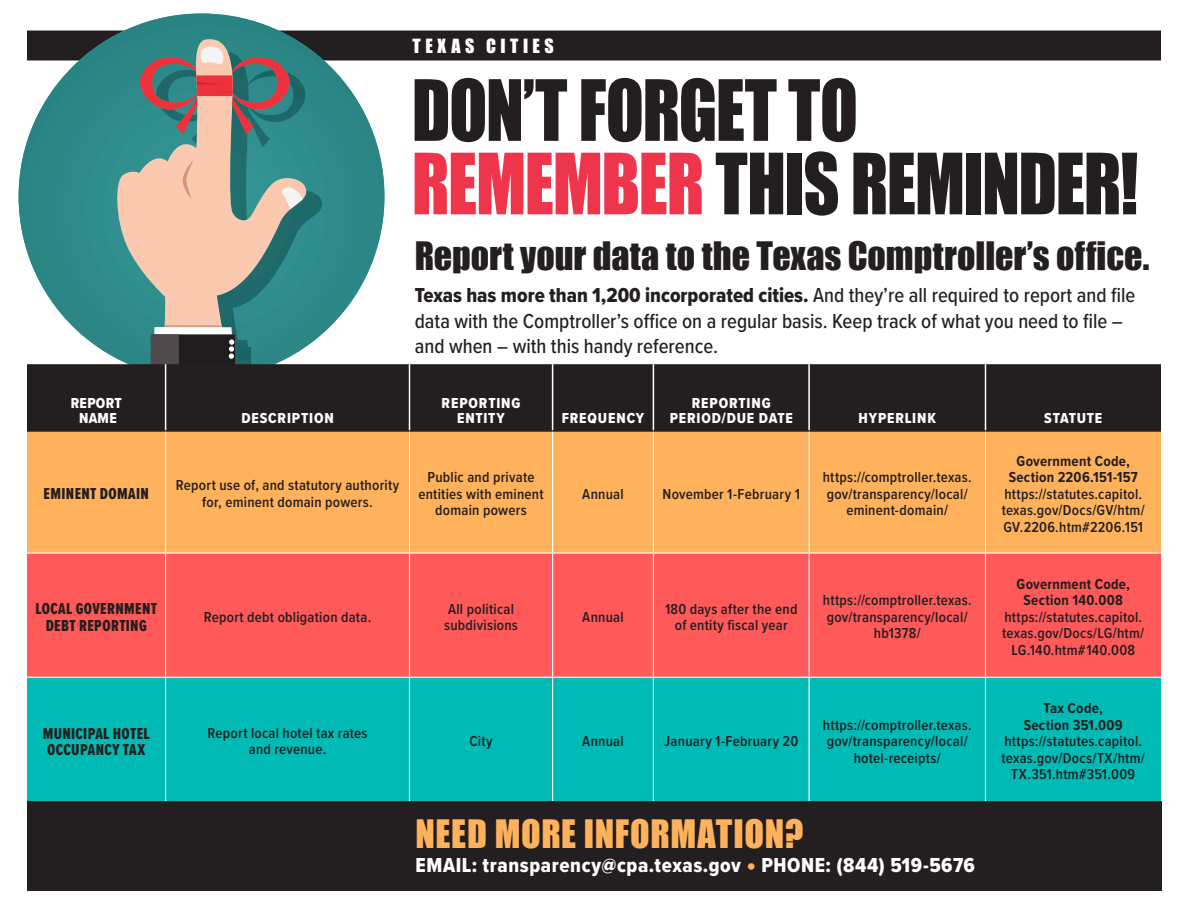
<style>
.page{position:relative;width:1188px;height:918px;background:#fff}
.page>*{position:absolute;margin:0;border:0;box-sizing:border-box;transform-origin:0 0}
.t1{font:78px/73.5px "Impact";letter-spacing:-.02em;color:#231f20;scale:.9 1}
.t2{font:36px "Impact";color:#231f20}
.t3{font:36px "Impact";letter-spacing:.015em;color:#ffb25b}
.t4{font:500 21px/25.2px "Proxima Nova Cond";color:#231f20}
.t5{font:21px "Proxima Nova Cond Extrabld";letter-spacing:.025em;color:#fff}
.table_Header{font:18px "Impact";letter-spacing:.25em;color:#fff}
.t6{font:16.5px/16.5px "Proxima Nova Ex Cn Extrabld";letter-spacing:.025em;color:#231f20;text-align:center}
.t7{font:600 15px/16.5px "Proxima Nova Cond";letter-spacing:.015em;color:#231f20;text-align:center}
.t8{font:15px/15.8px "Proxima Nova Cond Extrabld";letter-spacing:.055em;color:#fff;text-align:center}
.t9{font:15px/15.8px "Proxima Nova Cond Extrabld";letter-spacing:.02em;color:#fff;text-align:center}
.s1{color:#ee354b}
.s2{font-family:"Proxima Nova Cond Extrabld";font-weight:400}
.s3{font-size:27px;color:#ffb25b}
.s4{font-weight:700}
</style>
<div class="page">
<div style="left:27px;top:31px;width:1134px;height:30px;background:#231f20"></div>
<img style="left:35px;top:34px;width:82px;height:87px">
<img style="left:117px;top:14px;width:195px;height:36px">
<img style="left:307px;top:50px;width:25px;height:17px">
<img style="left:307px;top:67px;width:77px;height:125px">
<img style="left:19px;top:121px;width:95px;height:213px">
<img style="left:117px;top:354px;width:17px;height:10px">
<img style="left:307px;top:192px;width:77px;height:154px">
<img style="left:277px;top:354px;width:18px;height:9px">
<img style="left:134px;top:354px;width:17px;height:10px">
<img style="left:260px;top:354px;width:17px;height:10px">
<img style="left:251px;top:354px;width:9px;height:10px">
<img style="left:81px;top:334px;width:36px;height:25px">
<img style="left:307px;top:191px;width:16px;height:38px">
<img style="left:236px;top:354px;width:15px;height:10px">
<svg style="left:114px;top:38px;width:193px;height:316px;background:#86a397"></svg>
<svg style="left:279px;top:185px;width:23px;height:24px"></svg>
<svg style="left:183px;top:160px;width:10px;height:39px"></svg>
<svg style="left:151px;top:325px;width:85px;height:39px"></svg>
<svg style="left:140px;top:43px;width:149px;height:101px;background:#777f7d"></svg>
<div style="left:27px;top:364px;width:1134px;height:66px;background:#231f20"></div>
<div style="left:27px;top:432px;width:1134px;height:121px;background:#ffb25b"></div>
<div style="left:27px;top:554px;width:1134px;height:123px;background:#ff5959"></div>
<div style="left:27px;top:678px;width:1134px;height:123px;background:#00bbb5"></div>
<hr style="left:27px;top:430px;width:139px;height:2px;background:#231f20">
<hr style="left:166px;top:430px;width:244px;height:2px;background:#231f20">
<hr style="left:410px;top:430px;width:143px;height:2px;background:#231f20">
<hr style="left:553px;top:430px;width:100px;height:2px;background:#231f20">
<hr style="left:653px;top:430px;width:156px;height:2px;background:#231f20">
<hr style="left:809px;top:430px;width:177px;height:2px;background:#231f20">
<hr style="left:986px;top:430px;width:175px;height:2px;background:#231f20">
<hr style="left:808px;top:364px;width:2px;height:66px;background:#fff">
<hr style="left:985px;top:364px;width:1px;height:66px;background:#fff">
<hr style="left:165px;top:364px;width:1px;height:66px;background:#fff">
<hr style="left:409px;top:364px;width:1px;height:66px;background:#fff">
<hr style="left:552px;top:364px;width:1px;height:66px;background:#fff">
<hr style="left:653px;top:364px;width:1px;height:66px;background:#fff">
<hr style="left:165px;top:432px;width:1px;height:121px;background:#fff">
<hr style="left:409px;top:432px;width:1px;height:121px;background:#fff">
<hr style="left:552px;top:432px;width:1px;height:121px;background:#fff">
<hr style="left:653px;top:432px;width:1px;height:121px;background:#fff">
<hr style="left:809px;top:432px;width:1px;height:121px;background:#fff">
<hr style="left:985px;top:432px;width:1px;height:121px;background:#fff">
<hr style="left:165px;top:554px;width:1px;height:123px;background:#fff">
<hr style="left:409px;top:554px;width:1px;height:123px;background:#fff">
<hr style="left:552px;top:554px;width:1px;height:123px;background:#fff">
<hr style="left:653px;top:554px;width:1px;height:123px;background:#fff">
<hr style="left:809px;top:554px;width:1px;height:123px;background:#fff">
<hr style="left:985px;top:554px;width:1px;height:123px;background:#fff">
<hr style="left:165px;top:678px;width:1px;height:124px;background:#fff">
<hr style="left:409px;top:678px;width:1px;height:124px;background:#fff">
<hr style="left:552px;top:678px;width:1px;height:124px;background:#fff">
<hr style="left:653px;top:678px;width:1px;height:124px;background:#fff">
<hr style="left:809px;top:678px;width:1px;height:124px;background:#fff">
<hr style="left:985px;top:678px;width:1px;height:124px;background:#fff">
<div style="left:27px;top:801px;width:1135px;height:90px;background:#231f20"></div>
<p class="t9" style="left:71px;top:395px;width:53px">REPORT<br>NAME</p>
<p class="t8" style="left:241px;top:410px;width:94px">DESCRIPTION</p>
<p class="table_Header" style="left:413px;top:32px;width:143px">TEXAS CITIES</p>
<h1 class="t1" style="left:412px;top:71px;width:809px">DON’T FORGET TO<br><span class="s1">REMEMBER</span> THIS REMINDER!</h1>
<h2 class="t2" style="left:415px;top:228px;width:736px">Report your data to the Texas Comptroller’s office.</h2>
<p class="t4" style="left:415px;top:282px;width:722px"><span class="s2">Texas has more than 1,200 incorporated cities.</span> And they’re all required to report and file data with the Comptroller’s office on a regular basis. Keep track of what you need to file – and when – with this handy reference.</p>
<p class="t8" style="left:442px;top:395px;width:80px">REPORTING<br>ENTITY</p>
<p class="t8" style="left:562px;top:410px;width:84px">FREQUENCY</p>
<p class="t8" style="left:670px;top:395px;width:125px">REPORTING<br>PERIOD/DUE DATE</p>
<p class="t8" style="left:858px;top:410px;width:79px">HYPERLINK</p>
<p class="t8" style="left:1044px;top:410px;width:60px">STATUTE</p>
<p class="t6" style="left:44px;top:485px;width:107px">EMINENT DOMAIN</p>
<p class="t7" style="left:176px;top:477px;width:225px">Report use of, and statutory authority for, eminent domain powers.</p>
<p class="t7" style="left:418px;top:469px;width:127px">Public and private entities with eminent domain powers</p>
<p class="t7" style="left:582px;top:485px;width:43px">Annual</p>
<p class="t7" style="left:663px;top:485px;width:139px">November 1-February 1</p>
<p class="t7" style="left:823px;top:469px;width:150px">https://comptroller.texas. gov/transparency/local/ eminent-domain/</p>
<p class="t6" style="left:35px;top:600px;width:123px">LOCAL GOVERNMENT<br>DEBT REPORTING</p>
<p class="t7" style="left:204px;top:608px;width:169px">Report debt obligation data.</p>
<p class="t7" style="left:444px;top:600px;width:75px;text-align:left">All political subdivisions</p>
<p class="t7" style="left:582px;top:608px;width:43px">Annual</p>
<p class="t7" style="left:665px;top:600px;width:134px">180 days after the end of entity fiscal year</p>
<p class="t7" style="left:823px;top:592px;width:150px">https://comptroller.texas. gov/transparency/local/ hb1378/</p>
<p class="t6" style="left:43px;top:725px;width:109px;text-align:left">MUNICIPAL HOTEL<br>OCCUPANCY TAX</p>
<p class="t7" style="left:207px;top:724px;width:162px">Report local hotel tax rates and revenue.</p>
<p class="t7" style="left:469px;top:733px;width:25px">City</p>
<p class="t7" style="left:582px;top:733px;width:43px">Annual</p>
<p class="t7" style="left:664px;top:733px;width:135px">January 1-February 20</p>
<p class="t7" style="left:823px;top:716px;width:150px">https://comptroller.texas. gov/transparency/local/ hotel-receipts/</p>
<h3 class="t3" style="left:416px;top:806px;width:389px">NEED MORE INFORMATION?</h3>
<p class="t5" style="left:416px;top:850px;width:561px">EMAIL: transparency@cpa.texas.gov <span class="s3">•</span> PHONE: (844) 519-5676</p>
<p class="t7" style="left:1002px;top:452px;width:145px"><span class="s4">Government Code,<br>Section 2206.151-157 </span>https://statutes.capitol. texas.gov/Docs/GV/htm/<br>GV.2206.htm#2206.151</p>
<p class="t7" style="left:1002px;top:575px;width:144px"><span class="s4">Government Code,<br>Section 140.008 </span>https://statutes.capitol. texas.gov/Docs/LG/htm/<br>LG.140.htm#140.008</p>
<p class="t7" style="left:1002px;top:700px;width:145px"><span class="s4">Tax Code,<br>Section 351.009 </span>https://statutes.capitol. texas.gov/Docs/TX/htm/<br>TX.351.htm#351.009</p>
</div>
